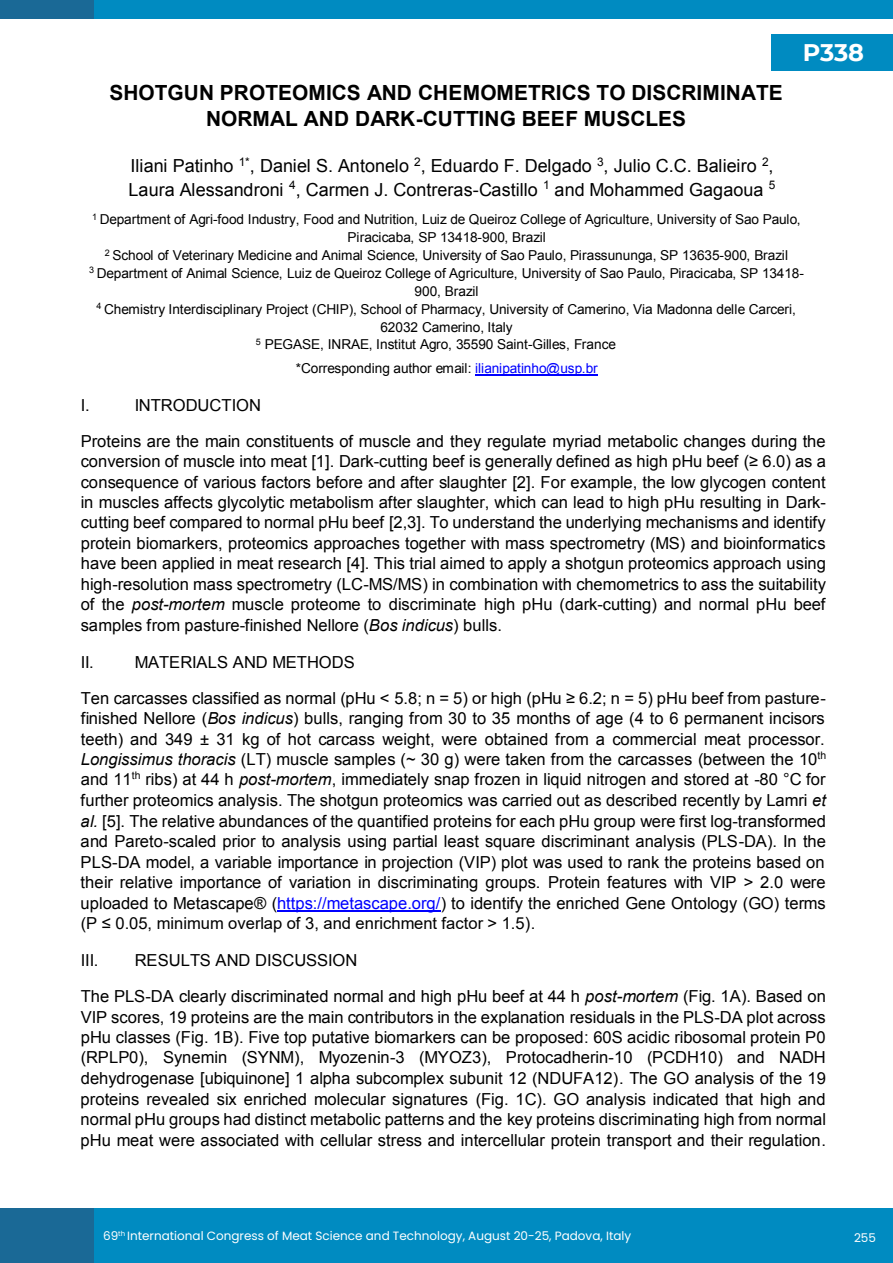
<style>
.page{position:relative;width:893px;height:1263px;background:#fff}
.page>*{position:absolute;margin:0;border:0;box-sizing:border-box;transform-origin:0 0}
.t1{font:700 24px "Montserrat";color:#fff}
.t2{font:700 20.85px/26.2px "Arial";color:#000;text-align:center}
.t3{font:18px/23.9px "Arial";letter-spacing:.005em;color:#000}
.t4{font:16.5px/20.4px "Arial";color:#000}
.t5{font:13.65px "Arial";letter-spacing:-.005em;color:#000}
.t6{font:12px "Poppins";color:#fff}
.s1{color:#00f}
.s2{font-style:inherit}
.s3{font-style:italic}
</style>
<div class="page">
<hr style="left:475px;top:374px;width:122px;height:1px;background:#00f">
<hr style="left:277px;top:910px;width:164px;height:1px;background:#00f">
<div style="left:94px;top:0;width:799px;height:19px;background:#008bc1"></div>
<div style="left:0;top:0;width:94px;height:19px;background:#1a6996"></div>
<div style="left:94px;top:1209px;width:799px;height:54px;background:#008bc1"></div>
<div style="left:0;top:1209px;width:94px;height:54px;background:#1a6996"></div>
<div style="left:772px;top:34px;width:121px;height:36px;background:#008bc1"></div>
<h1 class="t1" style="left:803px;top:35px;width:63px">P338</h1>
<p class="t2" style="left:109px;top:80px;width:675px">SHOTGUN PROTEOMICS AND CHEMOMETRICS TO DISCRIMINATE<br>NORMAL AND DARK-CUTTING BEEF MUSCLES</p>
<p class="t3" style="left:129px;top:154px;width:648px">Iliani Patinho <sup>1*</sup>, Daniel S. Antonelo <sup>2</sup>, Eduardo F. Delgado <sup>3</sup>, Julio C.C. Balieiro <sup>2</sup>,<br>Laura Alessandroni <sup>4</sup>, Carmen J. Contreras-Castillo <sup>1</sup> and Mohammed Gagaoua <sup>5</sup></p>
<p class="t5" style="left:92px;top:211px;width:710px"><sup>1</sup> Department of Agri-food Industry, Food and Nutrition, Luiz de Queiroz College of Agriculture, University of Sao Paulo,</p>
<p class="t5" style="left:348px;top:229px;width:200px">Piracicaba, SP 13418-900, Brazil</p>
<p class="t5" style="left:105px;top:247px;width:685px"><sup>2</sup> School of Veterinary Medicine and Animal Science, University of Sao Paulo, Pirassununga, SP 13635-900, Brazil</p>
<p class="t5" style="left:89px;top:264px;width:716px"><sup>3</sup> Department of Animal Science, Luiz de Queiroz College of Agriculture, University of Sao Paulo, Piracicaba, SP 13418-</p>
<p class="t5" style="left:415px;top:282px;width:65px">900, Brazil</p>
<p class="t5" style="left:97px;top:300px;width:701px"><sup>4</sup> Chemistry Interdisciplinary Project (CHIP), School of Pharmacy, University of Camerino, Via Madonna delle Carceri,</p>
<p class="t5" style="left:380px;top:318px;width:134px">62032 Camerino, Italy</p>
<p class="t5" style="left:256px;top:336px;width:362px"><sup>5</sup> PEGASE, INRAE, Institut Agro, 35590 Saint-Gilles, France</p>
<p class="t5" style="left:296px;top:359px;width:303px">*Corresponding author email: <span class="s1">ilianipatinho@usp.br</span></p>
<p class="t4" style="left:81px;top:387px;width:746px;line-height:36px;text-indent:54px">INTRODUCTION<br>Proteins are the main constituents of muscle and they regulate myriad metabolic changes during the</p>
<p class="t4" style="left:81px;top:451px;width:747px;text-align:justify">conversion of muscle into meat [1]. Dark-cutting beef is generally defined as high pHu beef <span class="s2">(≥ 6.0)</span> as a consequence of various factors before and after slaughter [2]. For example, the low glycogen content in muscles affects glycolytic metabolism after slaughter, which can lead to high pHu resulting in Dark&shy;cutting beef compared to normal pHu beef [2,3]. To understand the underlying mechanisms and identify protein biomarkers, proteomics approaches together with mass spectrometry (MS) and bioinformatics have been applied in meat research [4]. This trial aimed to apply a shotgun proteomics approach using high-resolution mass spectrometry (LC-MS/MS) in combination with chemometrics to ass the suitability of the <span class="s3">post-mortem</span> muscle proteome to discriminate high pHu (dark-cutting) and normal pHu beef samples from pasture-finished Nellore (<span class="s3">Bos indicus</span>) bulls.</p>
<p class="t4" style="left:81px;top:652px;width:15px">II.</p>
<p class="t4" style="left:81px;top:395px;width:10px">I.</p>
<p class="t4" style="left:81px;top:644px;width:747px;line-height:36px;text-indent:54px">MATERIALS AND METHODS<br>Ten carcasses classified as normal (pHu &lt; <span class="s2">5.8; n = 5) or high (pHu ≥ 6.2; n = 5) pHu beef from pasture</span>-</p>
<p class="t4" style="left:81px;top:708px;width:747px;text-align:justify">finished Nellore (<span class="s3">Bos indicus</span>) bulls, ranging from 30 to 35 months of age (4 to 6 permanent incisors teeth) and 349 ± 31 kg of hot carcass weight, were obtained from a commercial meat processor.<br><span class="s3">Longissimus thoracis</span> (LT) muscle samples (~ 30 g) were taken from the carcasses (between the 10<sup>th </sup>and 11<sup>th</sup> ribs) at 44 h <span class="s3">post-mortem</span>, immediately snap frozen in liquid nitrogen and stored at -80 °C for further proteomics analysis. The shotgun proteomics was carried out as described recently by Lamri <span class="s3">et al.</span> [5]. The relative abundances of the quantified proteins for each pHu group were first log-transformed and Pareto-scaled prior to analysis using partial least square discriminant analysis (PLS-DA). In the PLS-DA model, a variable importance in projection (VIP) plot was used to rank the proteins based on their relative importance of variation in discriminating groups. Protein features with VIP &gt; 2.0 were uploaded to Metascape® (<span class="s1">https://metascape.org/</span>) to identify the enriched Gene Ontology (GO) terms (P <span class="s2">≤ 0.05, minimum overlap of 3, and enrichment factor &gt; 1.5)</span>.</p>
<p class="t4" style="left:81px;top:950px;width:19px">III.</p>
<p class="t4" style="left:81px;top:943px;width:747px;line-height:35.7px;text-indent:54px">RESULTS AND DISCUSSION<br>The PLS-DA clearly discriminated normal and high pHu beef at 44 h <span class="s3">post-mortem</span> (Fig. 1A). Based on</p>
<p class="t4" style="left:81px;top:1007px;width:747px;text-align:justify">VIP scores, 19 proteins are the main contributors in the explanation residuals in the PLS-DA plot across pHu classes (Fig. 1B). Five top putative biomarkers can be proposed: 60S acidic ribosomal protein P0 (RPLP0), Synemin (SYNM), Myozenin-3 (MYOZ3), Protocadherin-10 (PCDH10) and NADH dehydrogenase [ubiquinone] 1 alpha subcomplex subunit 12 (NDUFA12). The GO analysis of the 19 proteins revealed six enriched molecular signatures (Fig. 1C). GO analysis indicated that high and normal pHu groups had distinct metabolic patterns and the key proteins discriminating high from normal pHu meat were associated with cellular stress and intercellular protein transport and their regulation.</p>
<p class="t6" style="left:103px;top:1228px;width:530px">69<sup>th</sup> International Congress of Meat Science and Technology, August 20-25, Padova, Italy</p>
<p class="t6" style="left:854px;top:1231px;width:23px">255</p>
</div>
